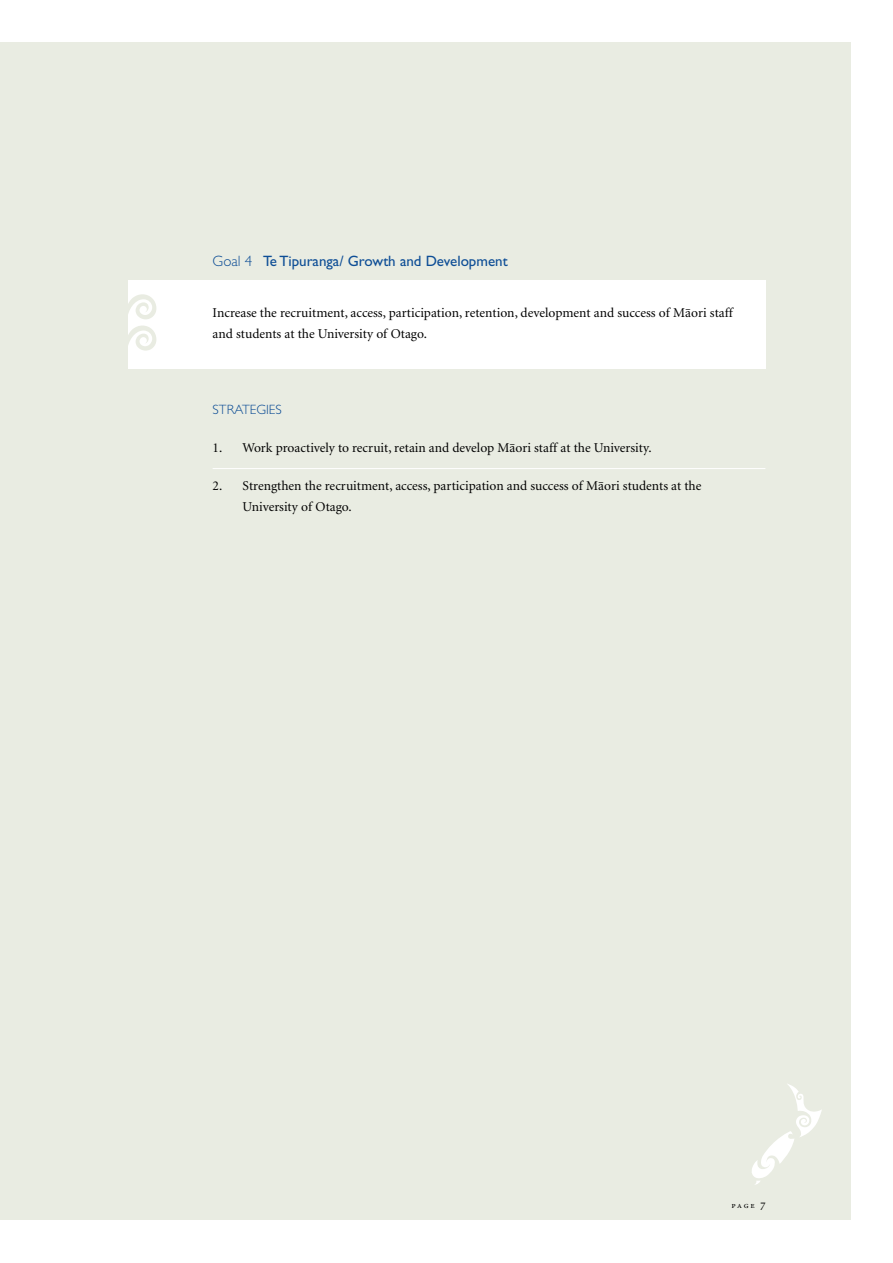
<style>
.page{position:relative;width:893px;height:1263px;background:#fff}
.page>*{position:absolute;margin:0;border:0;box-sizing:border-box;transform-origin:0 0}
.t1{font:15px "Gill Sans Maori";color:#0e4e96}
.t2{font:13.5px/21px "Minion Maori";color:#000}
.t3{font:300 13.5px "Gill Sans Maori";color:#0e4e96}
.t4{font:9px "Minion Exp";color:#000}
.s1{font-weight:300}
.s2{font-size:12px}
</style>
<div class="page">
<div style="left:0;top:43px;width:850px;height:1177px;background:#e9ece2"></div>
<div style="left:128px;top:281px;width:637px;height:88px;background:#fff"></div>
<svg style="left:128px;top:294px;width:28px;height:57px"></svg>
<hr style="left:213px;top:468px;width:552px;height:1px;background:#fff">
<svg style="left:752px;top:1084px;width:70px;height:101px"></svg>
<p class="t1" style="left:213px;top:253px;width:297px"><span class="s1">Goal 4</span> Te Tipuranga/ Growth and Development</p>
<p class="t2" style="left:213px;top:303px;width:522px">Increase the recruitment, access, participation, retention, development and success of Mäori staff and students at the University of Otago.</p>
<p class="t3" style="left:213px;top:402px;width:15px">STRATEGIE</p>
<p class="t3" style="left:276px;top:402px;width:8px">S</p>
<p class="t2" style="left:213px;top:438px;width:440px">1. Work proactively to recruit, retain and develop Mäori staff at the University.</p>
<p class="t2" style="left:243px;top:476px;width:460px;text-indent:-30px">2. Strengthen the recruitment, access, participation and success of Mäori students at the<br>University of Otago.</p>
<p class="t4" style="left:732px;top:1201px;width:35px">page <span class="s2">7</span></p>
</div>
